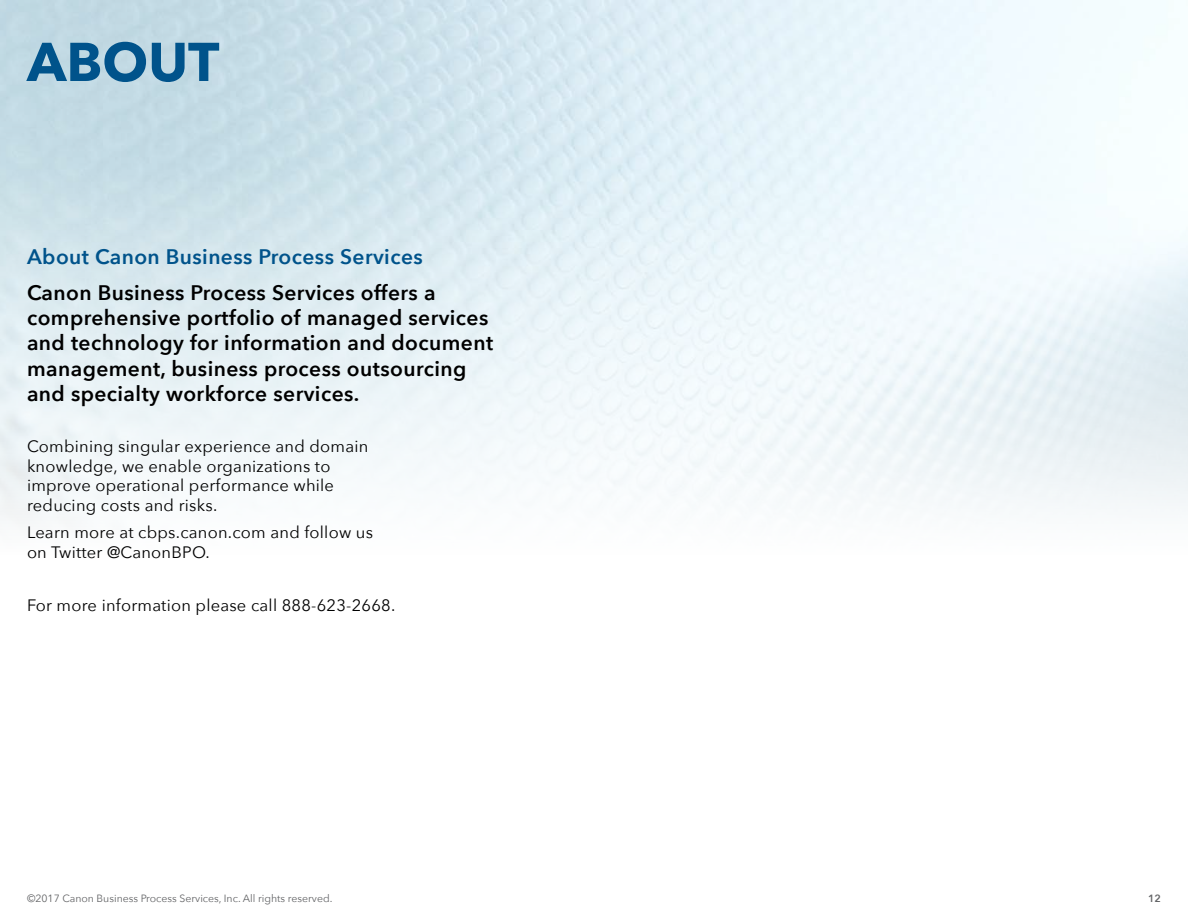
<style>
.page{position:relative;width:1188px;height:918px;background:#fff}
.page>*{position:absolute;margin:0;border:0;box-sizing:border-box;transform-origin:0 0}
.t1{font:700 54px "Avenir Next";color:#00538b}
.t2{font:600 21px/25.2px "Avenir Next";letter-spacing:.02em;color:#000}
.t3{font:600 21px "Avenir Next";letter-spacing:.02em;color:#00538b}
.t4{font:16.5px/19.8px "Avenir Next";letter-spacing:.015em;color:#000}
.t5{font:10.5px "Avenir Next";color:#636466}
.t6{font:600 10.5px "Avenir Next";color:#636466}
</style>
<div class="page">
<h1 class="t1" style="left:27px;top:15px;width:194px">ABOUT</h1>
<p class="t3" style="left:27px;top:239px;width:397px">About Canon Business Process Services</p>
<p class="t2" style="left:27px;top:280px;width:468px">Canon Business Process Services offers a comprehensive portfolio of managed services and technology for information and document management, business process outsourcing and specialty workforce services.</p>
<p class="t4" style="left:27px;top:435px;width:343px">Combining singular experience and domain knowledge, we enable organizations to improve operational performance while reducing costs and risks.</p>
<p class="t4" style="left:27px;top:521px;width:348px">Learn more at cbps.canon.com and follow us on Twitter @CanonBPO.</p>
<p class="t4" style="left:27px;top:594px;width:370px">For more information please call 888-623-2668.</p>
<p class="t5" style="left:27px;top:889px;width:307px">©2017 Canon Business Process Services, Inc. All rights reserved.</p>
<p class="t6" style="left:1148px;top:889px;width:14px">12</p>
</div>
